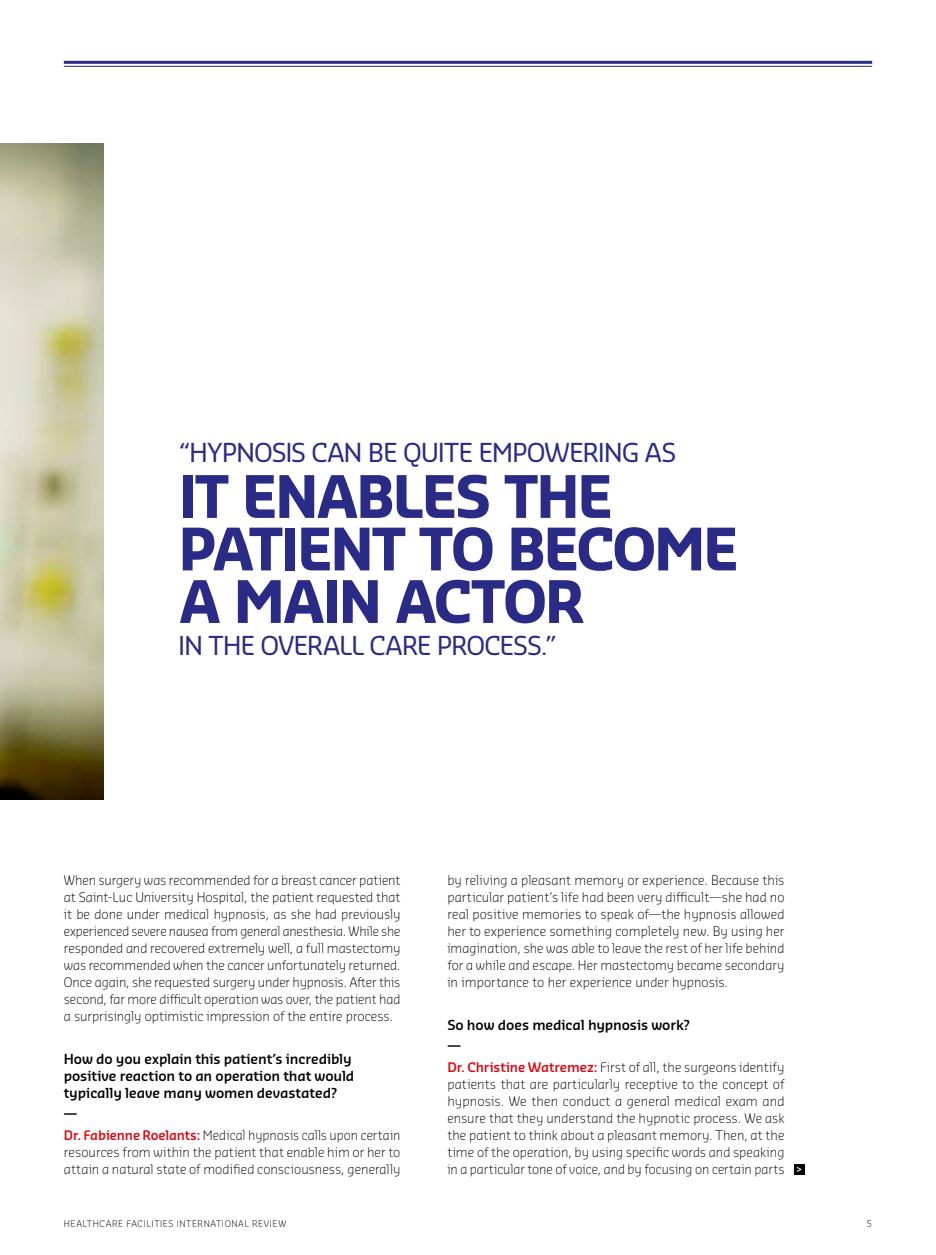
<style>
.page{position:relative;width:936px;height:1255px;background:#fff}
.page>*{position:absolute;margin:0;border:0;box-sizing:border-box;transform-origin:0 0}
.t1{font:700 57px/52.5px "Sansa Pro";letter-spacing:-.045em;color:#2a2b86}
.t2{font:25.5px "Sansa Pro";letter-spacing:-.04em;color:#2a2b86}
.t3{font:600 13.5px/17px "Sansa Pro";letter-spacing:-.01em;color:#000}
.t4{font:300 12.9px/17px "Sansa Pro";letter-spacing:.005em;color:#000;text-align:justify}
.t5{font:300 9px "Sansa Pro";letter-spacing:.07em;color:#000}
.s1{font-weight:600;color:#e3000e}
.s2{font-weight:600;font-size:9.75px;color:#fff}
</style>
<div class="page">
<img style="left:0;top:143px;width:103px;height:656px">
<hr style="left:64px;top:61px;width:808px;height:3px;background:#2a2b86">
<hr style="left:64px;top:66px;width:808px;height:1px;background:#2a2b86">
<div style="left:794px;top:1163px;width:10px;height:11px;background:#000"></div>
<h2 class="t2" style="left:178px;top:436px;width:499px">“HYPNOSIS CAN BE QUITE EMPOWERING AS</h2>
<h1 class="t1" style="left:178px;top:468px;width:554px">IT ENABLES THE<br>PATIENT TO BECOME<br>A MAIN ACTOR</h1>
<h2 class="t2" style="left:178px;top:628px;width:380px">IN TH E OVERALL CARE PROCESS.”</h2>
<p class="t4" style="left:64px;top:871px;width:338px">When surgery was recommended for a breast cancer patient at Saint-Luc University Hospital, the patient requested that it be done under medical hypnosis, as she had previously experienced severe nausea from general anesthesia. While she responded and recovered extremely well, a full mastectomy was recommended when the cancer unfortunately returned.<br>Once again, she requested surgery under hypnosis. After this second, far more difficult operation was over, the patient had a surprisingly optimistic impression of the entire process.</p>
<p class="t3" style="left:64px;top:1049px;width:292px">How do you explain this patient’s incredibly positive reaction to an operation that would typically leave many women devastated?</p>
<p class="t3" style="left:64px;top:1105px;width:15px">—</p>
<p class="t4" style="left:64px;top:1126px;width:338px"><span class="s1">Dr. Fabienne Roelants:</span> Medical hypnosis calls upon certain resources from within the patient that enable him or her to attain a natural state of modified consciousness, generally</p>
<p class="t4" style="left:447px;top:871px;width:339px">by reliving a pleasant memory or experience. Because this particular patient’s life had been very difficult—she had no real positive memories to speak of—the hypnosis allowed her to experience something completely new. By using her imagination, she was able to leave the rest of her life behind for a while and escape. Her mastectomy became secondary in importance to her experience under hypnosis.</p>
<p class="t3" style="left:447px;top:1013px;width:244px;line-height:21.5px">So how does medical hypnosis work? —</p>
<p class="t4" style="left:447px;top:1058px;width:356px;text-align:left"><span class="s1">Dr. Christine Watremez:</span> First of all, the surgeons identify patients that are particularly receptive to the concept of hypnosis. We then conduct a general medical exam and ensure that they understand the hypnotic process. We ask the patient to think about a pleasant memory. Then, at the time of the operation, by using specific words and speaking<br>in a particular tone of voice, and by focusing on certain parts <span class="s2">&gt;</span></p>
<p class="t5" style="left:64px;top:1217px;width:93px">H ealthcare FACI LITIES</p>
<p class="t5" style="left:177px;top:1217px;width:110px">International review</p>
<p class="t5" style="left:866px;top:1217px;width:7px">5</p>
</div>
